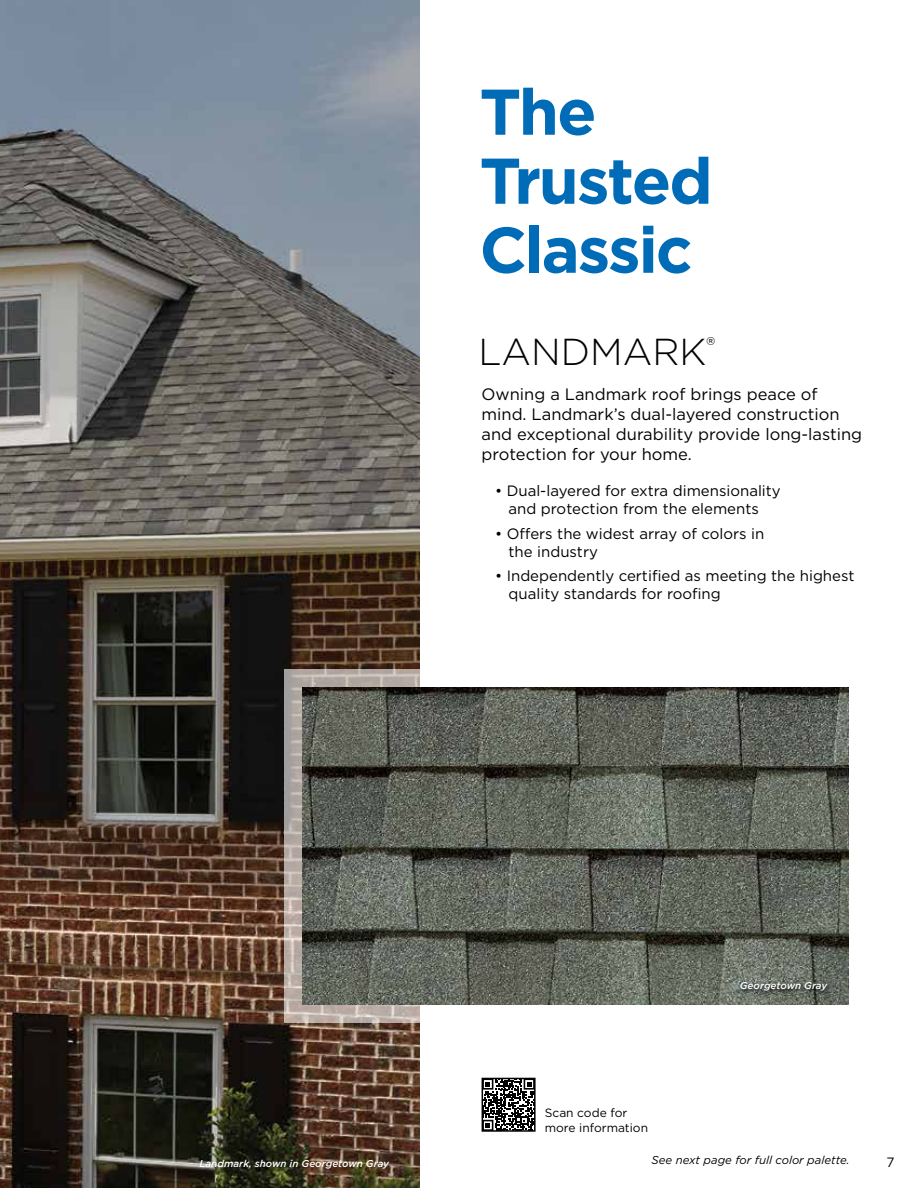
<style>
.page{position:relative;width:918px;height:1188px;background:#fff}
.page>*{position:absolute;margin:0;border:0;box-sizing:border-box;transform-origin:0 0}
.t1{font:700 64.5px/69px "Gotham";letter-spacing:-.035em;color:#006cb7}
.t2{font:300 37.5px "Gotham";color:#000}
.t3{font:16.5px/19.8px "Gotham";color:#000}
.t4{font:15px/18px "Gotham";color:#000}
.t5{font:13.5px "Gotham";color:#000}
.t6{font:12px/14.4px "Gotham";color:#000}
.t7{font:italic 11.4px "Gotham";color:#000}
.t8{font:italic 500 9.9px "Gotham";color:#fff}
</style>
<div class="page">
<img style="left:0;top:0;width:419px;height:1188px">
<img style="left:638px;top:687px;width:210px;height:318px">
<svg style="left:285px;top:670px;width:353px;height:353px;background:#6d6f67"></svg>
<svg style="left:737px;top:980px;width:95px;height:17px;background:#5b6058"></svg>
<svg style="left:485px;top:1081px;width:48px;height:48px"></svg>
<div style="left:482px;top:1078px;width:54px;height:54px;border:2px solid #000"></div>
<h1 class="t1" style="left:480px;top:77px;width:235px">The<br>Trusted<br>Classic</h1>
<h2 class="t2" style="left:479px;top:328px;width:239px">LANDMARK<sup>®</sup></h2>
<p class="t3" style="left:482px;top:384px;width:382px">Owning a Landmark roof brings peace of mind. Landmark’s dual-layered construction and exceptional durability provide long-lasting protection for your home.</p>
<p class="t4" style="left:495px;top:481px;width:287px;text-align:center">• Dual-layered for extra dimensionality and protection from the elements</p>
<p class="t4" style="left:509px;top:524px;width:257px;text-indent:-14px">• Offers the widest array of colors in the industry</p>
<p class="t4" style="left:509px;top:567px;width:347px;text-indent:-14px">• Independently certified as meeting the highest quality standards for roofing</p>
<p class="t8" style="left:740px;top:979px;width:89px">Georgetown Gray</p>
<p class="t6" style="left:545px;top:1106px;width:105px">Scan code for more information</p>
<p class="t8" style="left:199px;top:1157px;width:191px">Landmark, shown in Georgetown Gray</p>
<p class="t7" style="left:652px;top:1153px;width:199px">See next page for full color palette.</p>
<p class="t5" style="left:887px;top:1153px;width:10px">7</p>
</div>
